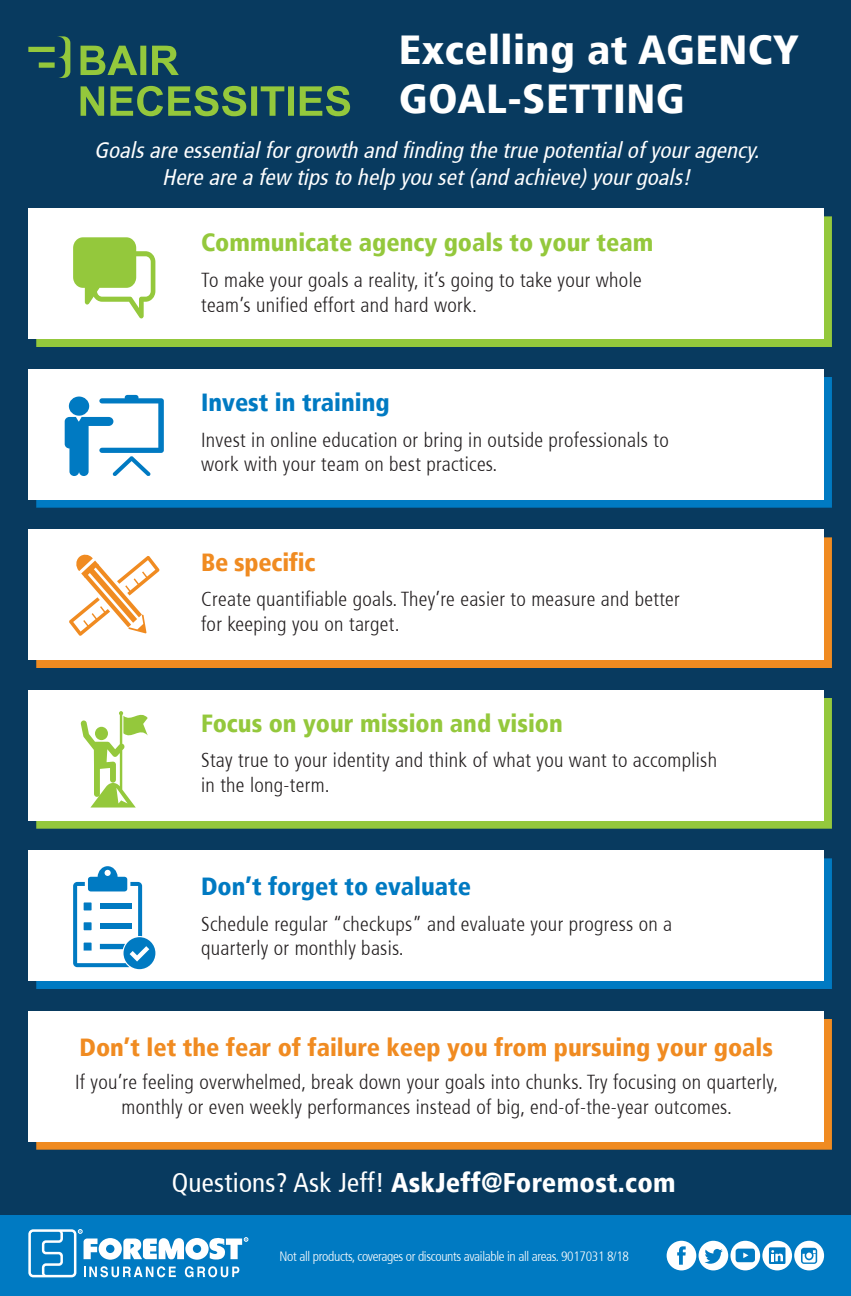
<style>
.page{position:relative;width:851px;height:1296px;background:#fff}
.page>*{position:absolute;margin:0;border:0;box-sizing:border-box;transform-origin:0 0}
.t1{font:900 condensed 40.5px/48.6px "Frutiger";letter-spacing:.01em;color:#fff;scale:1.07 1}
.t2{font:900 condensed 27px "Frutiger";letter-spacing:.01em;color:#fff}
.t3{font:900 condensed 24.75px "Frutiger";color:#f08b21}
.t4{font:900 condensed 24.75px "Frutiger";color:#94c83c}
.t5{font:900 condensed 24.75px "Frutiger";color:#007ac2}
.t6{font:italic condensed 22.5px "Frutiger";color:#fff}
.t7{font:300 condensed 20.25px/24.8px "Frutiger";letter-spacing:.015em;color:#231f20}
.t8{font:300 condensed 13.5px "Frutiger";letter-spacing:-.025em;color:#fff}
.s1{font-weight:400}
</style>
<div class="page">
<div style="left:0;top:0;width:850px;height:1296px;background:#083a5f"></div>
<div style="left:36px;top:216px;width:796px;height:131px;background:#94c83c"></div>
<div style="left:28px;top:208px;width:796px;height:131px;background:#fff"></div>
<div style="left:36px;top:377px;width:796px;height:130px;background:#007ac2"></div>
<div style="left:28px;top:369px;width:796px;height:130px;background:#fff"></div>
<div style="left:36px;top:537px;width:796px;height:131px;background:#f08b21"></div>
<div style="left:28px;top:529px;width:796px;height:131px;background:#fff"></div>
<div style="left:36px;top:698px;width:796px;height:130px;background:#94c83c"></div>
<div style="left:28px;top:690px;width:796px;height:130px;background:#fff"></div>
<div style="left:36px;top:1019px;width:796px;height:130px;background:#f08b21"></div>
<div style="left:28px;top:1011px;width:796px;height:130px;background:#fff"></div>
<div style="left:36px;top:858px;width:796px;height:131px;background:#007ac2"></div>
<div style="left:28px;top:850px;width:796px;height:131px;background:#fff"></div>
<svg style="left:73px;top:237px;width:82px;height:81px"></svg>
<svg style="left:65px;top:395px;width:99px;height:81px"></svg>
<svg style="left:69px;top:554px;width:91px;height:82px"></svg>
<svg style="left:73px;top:866px;width:82px;height:103px"></svg>
<svg style="left:80px;top:711px;width:68px;height:97px"></svg>
<svg style="left:28px;top:36px;width:322px;height:80px"></svg>
<div style="left:0;top:1215px;width:850px;height:81px;background:#007ac2"></div>
<svg style="left:28px;top:1229px;width:220px;height:48px"></svg>
<svg style="left:666px;top:1241px;width:158px;height:29px"></svg>
<p class="t1" style="left:399px;top:26px;width:375px">Excelling at AGENCY<br>GOAL-SETTING</p>
<p class="t6" style="left:94px;top:137px;width:672px">Goalsare essentialforgrowth and finding the true potentialofyouragency.</p>
<p class="t6" style="left:162px;top:164px;width:535px">Here are a few tipsto help you set(and achieve)yourgoals!</p>
<p class="t4" style="left:201px;top:228px;width:454px">Communicate agency goals to your team</p>
<p class="t7" style="left:201px;top:268px;width:442px">To make your goals a reality, it’s going to take your whole team’s unified effort and hard work.</p>
<p class="t5" style="left:201px;top:388px;width:190px">Invest in training</p>
<p class="t7" style="left:201px;top:428px;width:469px">Invest in online education or bring in outside professionals to work with your team on best practices.</p>
<p class="t3" style="left:201px;top:547px;width:116px">Be specific</p>
<p class="t7" style="left:201px;top:587px;width:480px">Create quantifiable goals. They’re easier to measure and better for keeping you on target.</p>
<p class="t4" style="left:201px;top:708px;width:363px">Focus on your mission and vision</p>
<p class="t7" style="left:201px;top:748px;width:517px">Stay true to your identity and think of what you want to accomplish in the long-term.</p>
<p class="t5" style="left:201px;top:871px;width:271px">Don’t forget to evaluate</p>
<p class="t7" style="left:201px;top:911px;width:472px">Schedule regular “checkups” and evaluate your progress on a quarterly or monthly basis.</p>
<p class="t3" style="left:79px;top:1032px;width:695px">Don’t let the fear of failure keep you from pursuing your goals</p>
<p class="t7" style="left:75px;top:1070px;width:704px;text-align:center">If you’re feeling overwhelmed, break down your goals into chunks. Try focusing on quarterly, monthly or even weekly performances instead of big, end-of-the-year outcomes.</p>
<p class="t2" style="left:172px;top:1166px;width:505px"><span class="s1">Questions? Ask Jeff!</span> AskJeff@Foremost.com</p>
<p class="t8" style="left:279px;top:1248px;width:351px">Not all products, coverages or discounts available in all areas. 9017031 8/18</p>
</div>
